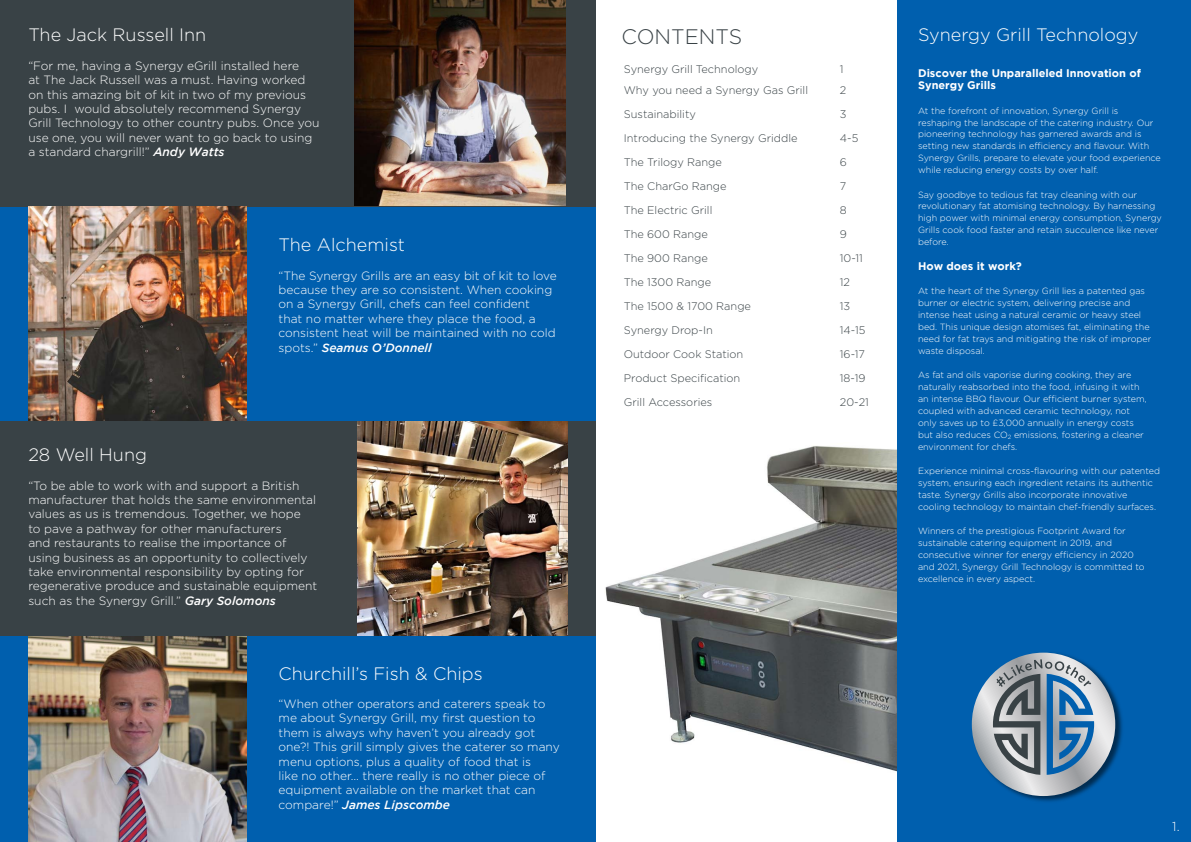
<style>
.page{position:relative;width:1191px;height:842px;background:#fff}
.page>*{position:absolute;margin:0;border:0;box-sizing:border-box;transform-origin:0 0}
.t1{font:300 21px "Gotham";color:#394246}
.t2{font:300 18px "Gotham";color:#fff}
.t3{font:300 13px "Gotham";color:#fff}
.t4{font:300 12px/14.4px "Gotham";color:#fff}
.t5{font:300 11px "Gotham";color:#394246}
.t6{font:700 11px/12px "Gotham";color:#fff}
.t7{font:300 9px/12px "Gotham";color:#fff}
.s1{font-weight:500;font-style:italic}
</style>
<div class="page">
<div style="left:0;top:196px;width:595px;height:229px;background:#005fae"></div>
<div style="left:0;top:629px;width:595px;height:213px;background:#005fae"></div>
<img style="left:605px;top:446px;width:292px;height:326px">
<div style="left:897px;top:0;width:294px;height:842px;background:#005fae"></div>
<div style="left:0;top:0;width:595px;height:206px;background:#394246"></div>
<div style="left:0;top:421px;width:595px;height:215px;background:#394246"></div>
<img style="left:355px;top:0;width:211px;height:206px">
<img style="left:28px;top:207px;width:219px;height:214px">
<img style="left:357px;top:421px;width:210px;height:215px">
<img style="left:28px;top:636px;width:219px;height:206px">
<img style="left:987px;top:652px;width:136px;height:150px">
<svg style="left:971px;top:653px;width:144px;height:143px"></svg>
<svg style="left:993px;top:659px;width:101px;height:116px"></svg>
<h2 class="t2" style="left:28px;top:25px;width:179px">The Jack Russell Inn</h2>
<h1 class="t1" style="left:621px;top:25px;width:122px">CONTENTS</h1>
<p class="t4" style="left:28px;top:58px;width:292px">“For me, having a Synergy eGrill installed here<br>at The Jack Russell was a must. Having worked on this amazing bit of kit in two of my previous pubs. I would absolutely recommend Synergy Grill Technology to other country pubs. Once you use one, you will never want to go back to using a standard chargrill!” <span class="s1">Andy Watts</span></p>
<h2 class="t2" style="left:279px;top:235px;width:128px">The Alchemist</h2>
<h2 class="t2" style="left:28px;top:445px;width:120px">28 Well Hung</h2>
<p class="t4" style="left:278px;top:268px;width:280px">“The Synergy Grills are an easy bit of kit to love because they are so consistent. When cooking on a Synergy Grill, chefs can feel confident<br>that no matter where they place the food, a consistent heat will be maintained with no cold spots.” <span class="s1">Seamus O’Donnell</span></p>
<p class="t4" style="left:28px;top:478px;width:290px">“To be able to work with and support a British manufacturer that holds the same environmental values as us is tremendous. Together, we hope<br>to pave a pathway for other manufacturers<br>and restaurants to realise the importance of using business as an opportunity to collectively take environmental responsibility by opting for regenerative produce and sustainable equipment such as the Synergy Grill.” <span class="s1">Gary Solomons</span></p>
<h2 class="t2" style="left:279px;top:663px;width:206px">Churchill’s Fish &amp; Chips</h2>
<p class="t4" style="left:278px;top:696px;width:283px">“When other operators and caterers speak to me about Synergy Grill, my first question to them is always why haven’t you already got one?! This grill simply gives the caterer so many menu options, plus a quality of food that is<br>like no other… there really is no other piece of equipment available on the market that can compare!” <span class="s1">James Lipscombe</span></p>
<p class="t5" style="left:624px;top:63px;width:136px">Synergy Grill Technology</p>
<p class="t5" style="left:840px;top:63px;width:5px">1</p>
<p class="t5" style="left:624px;top:84px;width:186px">Why you need a Synergy Gas Grill</p>
<p class="t5" style="left:840px;top:84px;width:8px">2</p>
<p class="t5" style="left:624px;top:108px;width:73px">Sustainability</p>
<p class="t5" style="left:840px;top:108px;width:8px">3</p>
<p class="t5" style="left:624px;top:132px;width:175px">Introducing the Synergy Griddle</p>
<p class="t5" style="left:840px;top:132px;width:20px">4-5</p>
<p class="t5" style="left:624px;top:156px;width:100px">The Trilogy Range</p>
<p class="t5" style="left:840px;top:156px;width:9px">6</p>
<p class="t5" style="left:624px;top:180px;width:104px">The CharGo Range</p>
<p class="t5" style="left:840px;top:180px;width:8px">7</p>
<p class="t5" style="left:624px;top:204px;width:90px">The Electric Grill</p>
<p class="t5" style="left:840px;top:204px;width:8px">8</p>
<p class="t5" style="left:624px;top:228px;width:86px">The 600 Range</p>
<p class="t5" style="left:840px;top:228px;width:9px">9</p>
<p class="t5" style="left:624px;top:252px;width:86px">The 900 Range</p>
<p class="t5" style="left:840px;top:252px;width:25px">10-11</p>
<p class="t5" style="left:624px;top:276px;width:89px">The 1300 Range</p>
<p class="t5" style="left:840px;top:276px;width:12px">12</p>
<p class="t5" style="left:624px;top:300px;width:129px">The 1500 &amp; 1700 Range</p>
<p class="t5" style="left:840px;top:300px;width:12px">13</p>
<p class="t5" style="left:624px;top:324px;width:90px">Synergy Drop-In</p>
<p class="t5" style="left:840px;top:324px;width:27px">14-15</p>
<p class="t5" style="left:624px;top:348px;width:121px">Outdoor Cook Station</p>
<p class="t5" style="left:840px;top:348px;width:27px">16-17</p>
<p class="t5" style="left:624px;top:372px;width:118px">Product Specification</p>
<p class="t5" style="left:840px;top:372px;width:27px">18-19</p>
<p class="t5" style="left:624px;top:396px;width:90px">Grill Accessories</p>
<p class="t5" style="left:840px;top:396px;width:30px">20-21</p>
<h2 class="t2" style="left:918px;top:25px;width:222px">Synergy Grill Technology</h2>
<p class="t6" style="left:918px;top:67px;width:224px">Discover the Unparalleled Innovation of<br>Synergy Grills</p>
<p class="t7" style="left:918px;top:104px;width:244px">At the forefront of innovation, Synergy Grill is reshaping the landscape of the catering industry. Our pioneering technology has garnered awards and is setting new standards in efficiency and flavour. With Synergy Grills, prepare to elevate your food experience while reducing energy costs by over half.</p>
<p class="t7" style="left:918px;top:188px;width:245px">Say goodbye to tedious fat tray cleaning with our revolutionary fat atomising technology. By harnessing high power with minimal energy consumption, Synergy Grills cook food faster and retain succulence like never before.</p>
<p class="t6" style="left:918px;top:259px;width:105px">How does it work?</p>
<p class="t7" style="left:918px;top:284px;width:235px">At the heart of the Synergy Grill lies a patented gas burner or electric system, delivering precise and intense heat using a natural ceramic or heavy steel bed. This unique design atomises fat, eliminating the need for fat trays and mitigating the risk of improper waste disposal.</p>
<p class="t7" style="left:918px;top:368px;width:230px">As fat and oils vaporise during cooking, they are naturally reabsorbed into the food, infusing it with an intense BBQ flavour. Our efficient burner system, coupled with advanced ceramic technology, not only saves up to £3,000 annually in energy costs but also reduces CO<sub>2</sub> emissions, fostering a cleaner environment for chefs.</p>
<p class="t7" style="left:918px;top:464px;width:244px">Experience minimal cross-flavouring with our patented system, ensuring each ingredient retains its authentic taste. Synergy Grills also incorporate innovative cooling technology to maintain chef-friendly surfaces.</p>
<p class="t7" style="left:918px;top:524px;width:228px">Winners of the prestigious Footprint Award for sustainable catering equipment in 2019, and consecutive winner for energy efficiency in 2020 and 2021, Synergy Grill Technology is committed to excellence in every aspect.</p>
<h3 class="t3" style="left:1172px;top:819px;width:9px">1.</h3>
</div>
